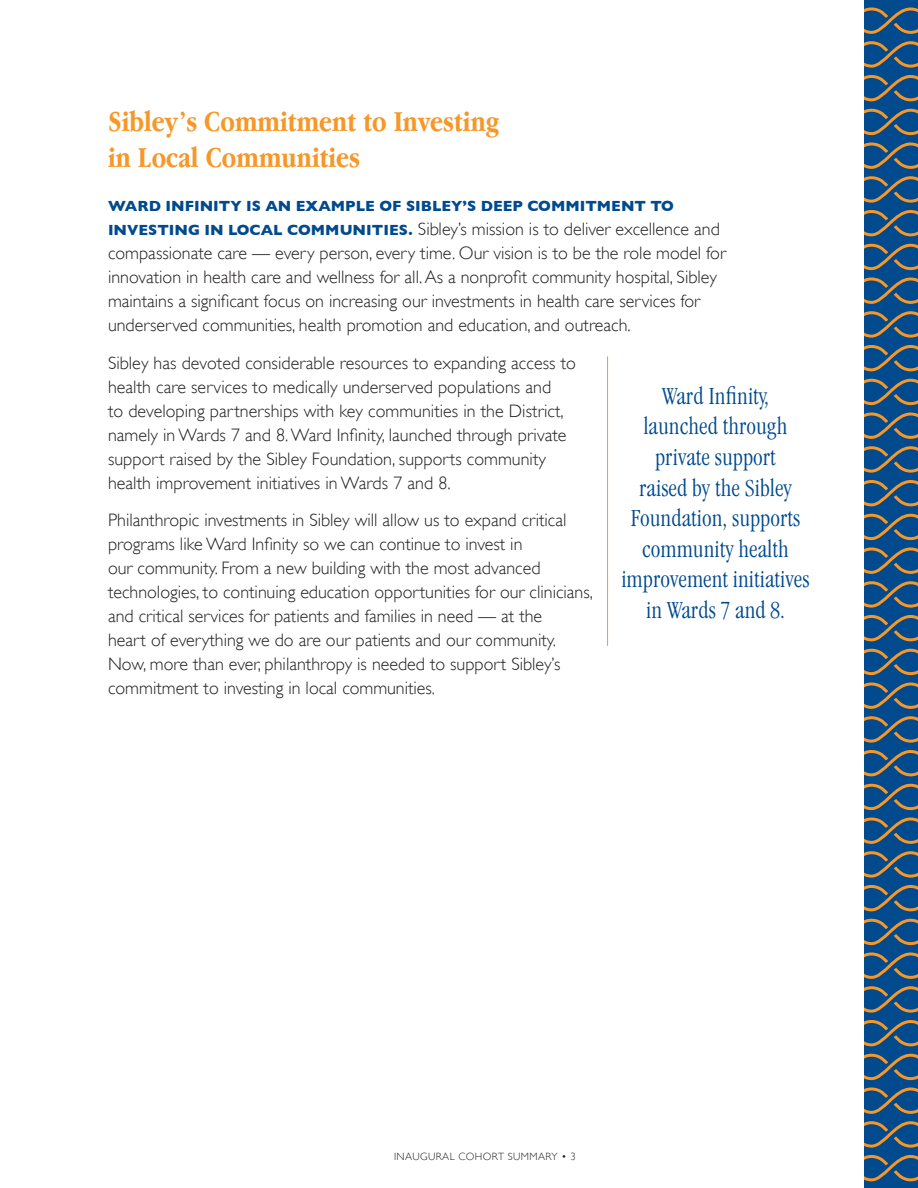
<style>
.page{position:relative;width:918px;height:1188px;background:#fff}
.page>*{position:absolute;margin:0;border:0;box-sizing:border-box;transform-origin:0 0}
.t1{font:700 condensed 30px/36px "Garamond IT Cby BT";color:#f79727}
.t2{font:300 condensed 25.5px/30.6px "Garamond IT Cby BT";color:#004a8d;text-align:center}
.t3{font:300 18px/24px "Gill Sans";color:#231f20}
.t4{font:700 15px "Gill Sans";color:#004a8d}
.t5{font:300 10.5px "Gill Sans";letter-spacing:.04em;color:#231f20}
.s1{font-weight:700;font-size:15px;color:#004a8d}
</style>
<div class="page">
<svg style="left:864px;top:6px;width:54px;height:1177px;background:#2e5879"></svg>
<hr style="left:607px;top:356px;width:1px;height:290px;background:#f79727">
<p class="t1" style="left:108px;top:103px;width:393px">Sibley’s Commitment to Investing in Local Communities</p>
<p class="t4" style="left:108px;top:197px;width:567px">WARD INFINITY IS AN EXAMPLE OF SIBLEY’S DEEP COMMITMENT TO</p>
<p class="t3" style="left:108px;top:217px;width:620px"><span class="s1">INVESTING IN LOCAL COMMUNITIES.</span> Sibley’s mission is to deliver excellence and compassionate care — every person, every time. Our vision is to be the role model for innovation in health care and wellness for all. As a nonprofit community hospital, Sibley maintains a significant focus on increasing our investments in health care services for underserved communities, health promotion and education, and outreach.</p>
<p class="t3" style="left:108px;top:351px;width:469px">Sibley has devoted considerable resources to expanding access to health care services to medically underserved populations and<br>to developing partnerships with key communities in the District, namely in Wards 7 and 8. Ward Infinity, launched through private support raised by the Sibley Foundation, supports community health improvement initiatives in Wards 7 and 8.</p>
<p class="t3" style="left:108px;top:508px;width:487px">Philanthropic investments in Sibley will allow us to expand critical programs like Ward Infinity so we can continue to invest in<br>our community. From a new building with the most advanced technologies, to continuing education opportunities for our clinicians, and critical services for patients and families in need — at the<br>heart of everything we do are our patients and our community.<br>Now, more than ever, philanthropy is needed to support Sibley’s commitment to investing in local communities.</p>
<p class="t2" style="left:621px;top:380px;width:190px">Ward Infinity,<br>launched through private support<br>raised by the Sibley<br>Foundation, supports community health improvement initiatives in Wards 7 and 8.</p>
<p class="t5" style="left:394px;top:1151px;width:183px">INAUGURAL COHORT SUMMARY • 3</p>
</div>
